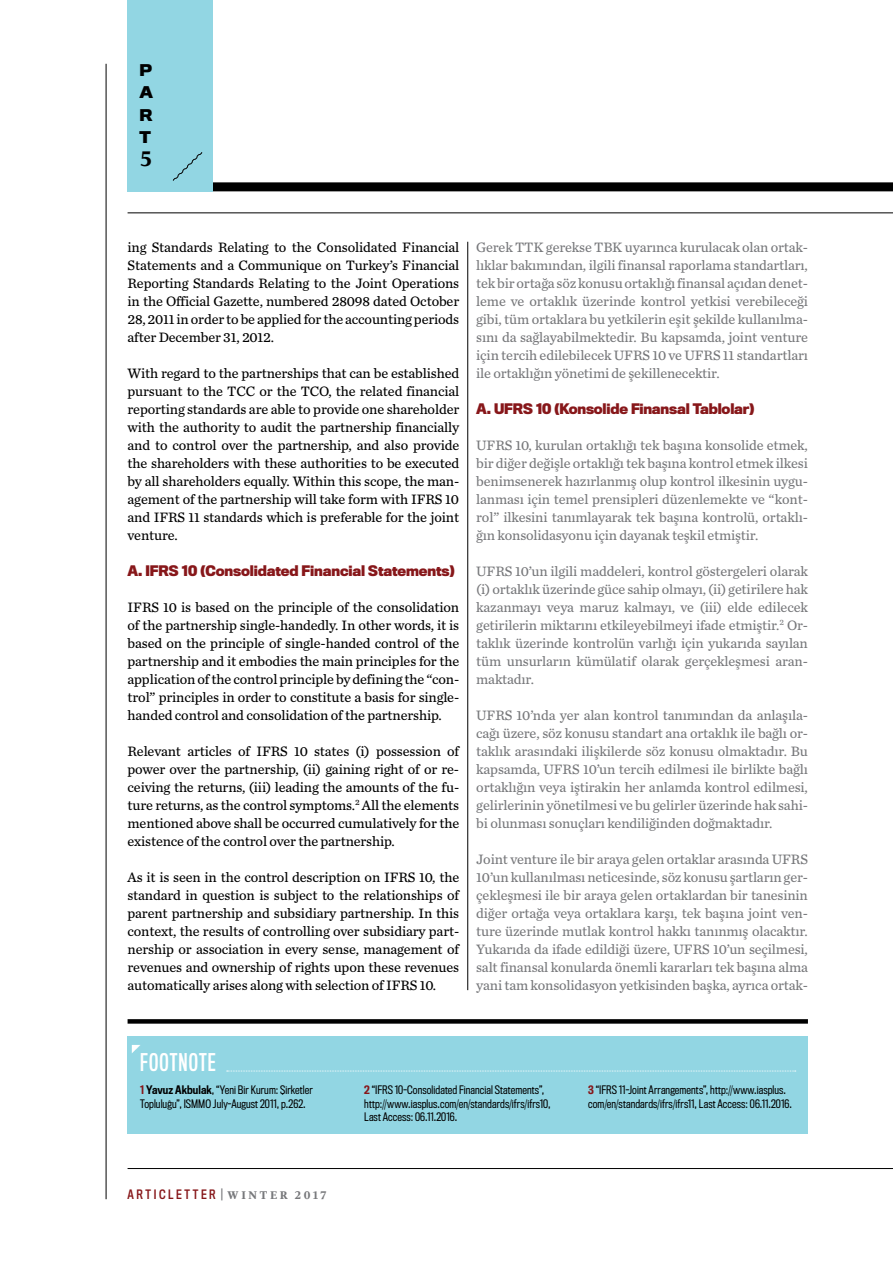
<style>
.page{position:relative;width:893px;height:1263px;background:#fff}
.page>*{position:absolute;margin:0;border:0;box-sizing:border-box;transform-origin:0 0}
.t1{font:22.5px "Titling Gothic FB Comp Standard";letter-spacing:.05em;color:#fff}
.t2{font:900 22.5px "Whitman Display";color:#000}
.t3{font:700 15px/22.5px "Titling Gothic FB Normal";color:#000;text-align:justify}
.t4{font:14.25px/18px "Chronicle Text G3";letter-spacing:-.01em;color:#77787b;text-align:justify}
.t5{font:14.25px/18px "Chronicle Text G3";letter-spacing:-.01em;color:#000;text-align:justify}
.t6{font:700 13.5px "Titling Gothic FB Narrow";letter-spacing:-.015em;color:#87171a}
.t7{font:12px "Titling Gothic FB Cond Standard";letter-spacing:.215em;color:#87171a}
.t8{font:10.8px/13.5px "Titling Gothic FB Cond";letter-spacing:.01em;color:#000}
.s1{font-weight:500;color:#87171a}
.s2{font-weight:500}
.s3{color:#77787b}
.s4{font-family:"Whitman Display";font-weight:900;color:#77787b}
</style>
<div class="page">
<div style="left:186px;top:182px;width:707px;height:9px;background:#000"></div>
<hr style="left:106px;top:64px;width:1px;height:1135px;background:#000">
<hr style="left:128px;top:213px;width:765px;height:1px;background:#000">
<div style="left:128px;top:0;width:85px;height:191px;background:#92d6e3"></div>
<hr style="left:128px;top:1168px;width:765px;height:1px;background:#000">
<svg style="left:173px;top:152px;width:29px;height:29px"></svg>
<hr style="left:467px;top:242px;width:1px;height:748px;background:#000">
<div style="left:128px;top:1036px;width:680px;height:98px;background:#92d6e3"></div>
<div style="left:128px;top:1019px;width:680px;height:5px;background:#000"></div>
<svg style="left:227px;top:1071px;width:569px;height:1px"></svg>
<svg style="left:132px;top:1045px;width:8px;height:8px"></svg>
<p class="t3" style="left:139px;top:58px;width:15px">P A R T</p>
<h1 class="t2" style="left:141px;top:145px;width:13px">5</h1>
<p class="t5" style="left:128px;top:237px;width:333px">ing Standards Relating to the Consolidated Financial Statements and a Communique on Turkey’s Financial Reporting Standards Relating to the Joint Operations in the Official Gazette, numbered 28098 dated October 28, 2011 in order to be applied for the accounting periods after December 31, 2012.</p>
<p class="t5" style="left:128px;top:363px;width:333px">With regard to the partnerships that can be established pursuant to the TCC or the TCO, the related financial reporting standards are able to provide one shareholder with the authority to audit the partnership financially and to control over the partnership, and also provide the shareholders with these authorities to be executed by all shareholders equally. Within this scope, the man&shy;agement of the partnership will take form with IFRS 10 and IFRS 11 standards which is preferable for the joint venture.</p>
<p class="t6" style="left:128px;top:561px;width:329px">A. IFRS 10 (Consolidated Financial Statements)</p>
<p class="t5" style="left:128px;top:597px;width:333px">IFRS 10 is based on the principle of the consolidation of the partnership single-handedly. In other words, it is based on the principle of single-handed control of the partnership and it embodies the main principles for the application of the control principle by defining the “con&shy;trol” principles in order to constitute a basis for single&shy;handed control and consolidation of the partnership.</p>
<p class="t5" style="left:128px;top:741px;width:333px">Relevant articles of IFRS 10 states (i) possession of power over the partnership, (ii) gaining right of or re&shy;ceiving the returns, (iii) leading the amounts of the fu&shy;ture returns, as the control symptoms.<sup>2</sup> All the elements mentioned above shall be occurred cumulatively for the existence of the control over the partnership.</p>
<p class="t5" style="left:128px;top:867px;width:333px">As it is seen in the control description on IFRS 10, the standard in question is subject to the relationships of parent partnership and subsidiary partnership. In this context, the results of controlling over subsidiary part&shy;nership or association in every sense, management of revenues and ownership of rights upon these revenues automatically arises along with selection of IFRS 10.</p>
<p class="t4" style="left:476px;top:237px;width:333px">Gerek TTK gerekse TBK uyarınca kurulacak olan ortak&shy;lıklar bakımından, ilgili finansal raporlama standartları, tek bir ortağa söz konusu ortaklığı finansal açıdan denet&shy;leme ve ortaklık üzerinde kontrol yetkisi verebileceği gibi, tüm ortaklara bu yetkilerin eşit şekilde kullanılma&shy;sını da sağlayabilmektedir. Bu kapsamda, joint venture için tercih edilebilecek UFRS 10 ve UFRS 11 standartları ile ortaklığın yönetimi de şekillenecektir.</p>
<p class="t6" style="left:476px;top:399px;width:280px">A. UFRS 10 (Konsolide Finansal Tablolar)</p>
<p class="t4" style="left:476px;top:435px;width:333px">UFRS 10, kurulan ortaklığı tek başına konsolide etmek, bir diğer değişle ortaklığı tek başına kontrol etmek ilkesi benimsenerek hazırlanmış olup kontrol ilkesinin uygu&shy;lanması için temel prensipleri düzenlemekte ve “kont&shy;rol” ilkesini tanımlayarak tek başına kontrolü, ortaklı&shy;ğın konsolidasyonu için dayanak teşkil etmiştir.</p>
<p class="t4" style="left:476px;top:561px;width:333px">UFRS 10’un ilgili maddeleri, kontrol göstergeleri olarak (i) ortaklık üzerinde güce sahip olmayı, (ii) getirilere hak kazanmayı veya maruz kalmayı, ve (iii) elde edilecek getirilerin miktarını etkileyebilmeyi ifade etmiştir.<sup>2</sup> Or&shy;taklık üzerinde kontrolün varlığı için yukarıda sayılan tüm unsurların kümülatif olarak gerçekleşmesi aran&shy;maktadır.</p>
<p class="t4" style="left:476px;top:705px;width:333px">UFRS 10’nda yer alan kontrol tanımından da anlaşıla&shy;cağı üzere, söz konusu standart ana ortaklık ile bağlı or&shy;taklık arasındaki ilişkilerde söz konusu olmaktadır. Bu kapsamda, UFRS 10’un tercih edilmesi ile birlikte bağlı ortaklığın veya iştirakin her anlamda kontrol edilmesi, gelirlerinin yönetilmesi ve bu gelirler üzerinde hak sahi&shy;bi olunması sonuçları kendiliğinden doğmaktadır.</p>
<p class="t4" style="left:476px;top:849px;width:333px">Joint venture ile bir araya gelen ortaklar arasında UFRS 10’un kullanılması neticesinde, söz konusu şartların ger&shy;çekleşmesi ile bir araya gelen ortaklardan bir tanesinin diğer ortağa veya ortaklara karşı, tek başına joint ven&shy;ture üzerinde mutlak kontrol hakkı tanınmış olacaktır.<br>Yukarıda da ifade edildiği üzere, UFRS 10’un seçilmesi, salt finansal konularda önemli kararları tek başına alma yani tam konsolidasyon yetkisinden başka, ayrıca ortak-</p>
<h1 class="t1" style="left:140px;top:1049px;width:77px">FOOtNOTE</h1>
<p class="t8" style="left:140px;top:1083px;width:174px"><span class="s1">1</span> <span class="s2">Yavuz Akbulak</span>, “Yeni Bir Kurum: Şirketler<br>Topluluğu”, ISMMO July-August 2011, p.262.</p>
<p class="t8" style="left:364px;top:1083px;width:188px"><span class="s1">2</span> “IFRS 10-Consolidated Financial Statements”, http://www.iasplus.com/en/standards/ifrs/ifrs10,<br>Last Access: 06.11.2016.</p>
<p class="t8" style="left:588px;top:1083px;width:205px"><span class="s1">3</span> “IFRS 11-Joint Arrangements”, http://www.iasplus. com/en/standards/ifrs/ifrs11, Last Access: 06.11.2016.</p>
<p class="t7" style="left:128px;top:1187px;width:200px">ARTICLETTER <span class="s3">|</span> <span class="s4">WINTER 2017</span></p>
</div>
